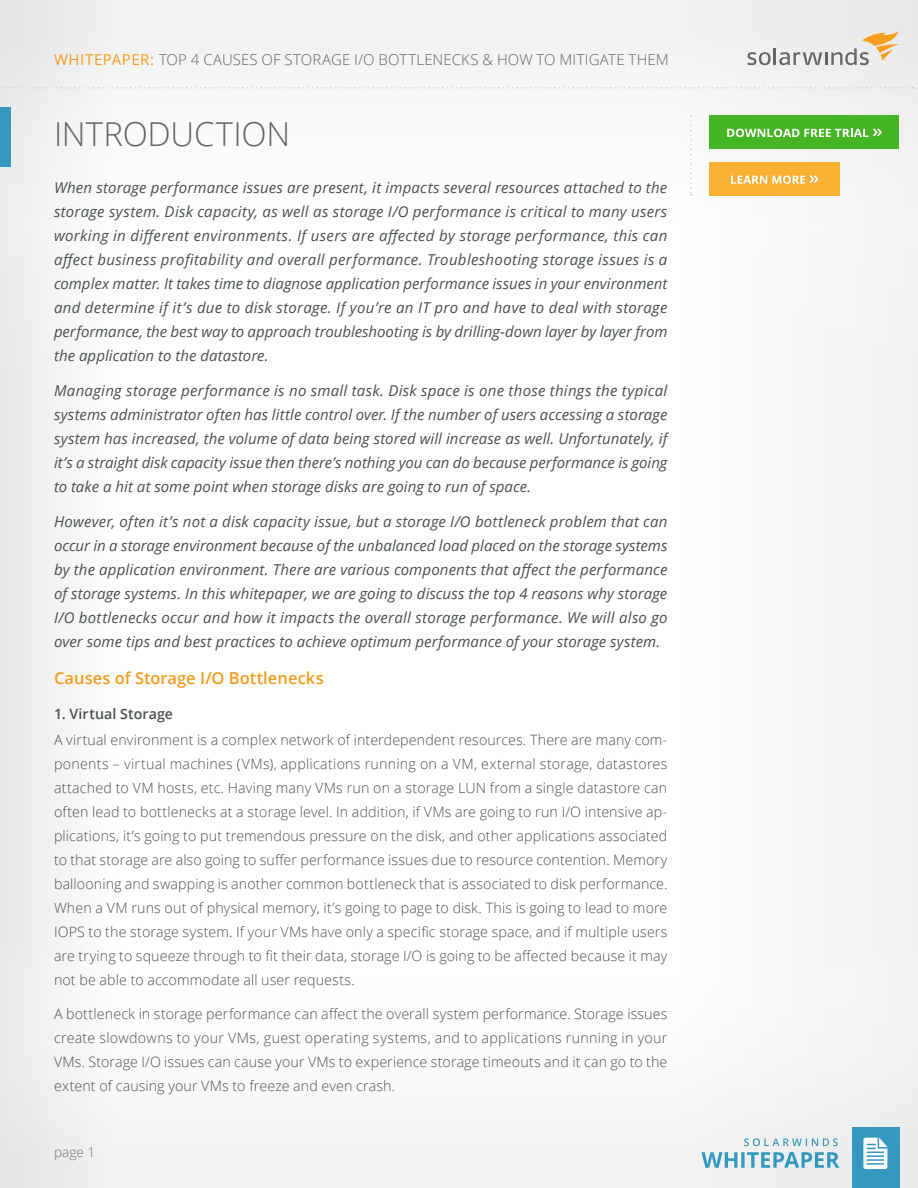
<style>
.page{position:relative;width:918px;height:1188px;background:#fff}
.page>*{position:absolute;margin:0;border:0;box-sizing:border-box;transform-origin:0 0}
.Main_Headline{font:300 33px "Open Sans";letter-spacing:-.01em;color:#656666}
.t1{font:600 16.5px "Open Sans";color:#f89c1f}
.Lead_Paragraph{font:italic 15px/24px "Open Sans";letter-spacing:.005em;color:#4b5252;text-align:justify}
.t2{font:300 15px "Open Sans";letter-spacing:.005em;color:#656666}
.t3{font:300 14.25px/24px "Open Sans";letter-spacing:.01em;color:#4b5252;text-align:justify}
.Numbers{font:600 14.25px "Open Sans";letter-spacing:.005em;color:#4b5252}
.t4{font:300 13.5px "Open Sans";color:#717074}
.s1{font-weight:400;color:#f89c1f}
</style>
<div class="page">
<div style="left:0;top:0;width:918px;height:1188px;background:linear-gradient(to bottom,#f9f9fa,#fafafa)"></div>
<svg style="left:748px;top:31px;width:151px;height:34px"></svg>
<svg style="left:0;top:87px;width:918px;height:2px"></svg>
<div style="left:852px;top:1128px;width:48px;height:60px;background:#3599bf"></div>
<svg style="left:863px;top:1138px;width:24px;height:31px"></svg>
<svg style="left:701px;top:1152px;width:139px;height:16px"></svg>
<svg style="left:744px;top:1138px;width:94px;height:8px"></svg>
<div style="left:0;top:107px;width:11px;height:59px;background:#3599bf"></div>
<svg style="left:690px;top:116px;width:2px;height:80px"></svg>
<div style="left:710px;top:162px;width:130px;height:34px;background:#fab033"></div>
<svg style="left:731px;top:175px;width:87px;height:9px"></svg>
<div style="left:710px;top:115px;width:189px;height:34px;background:#45b524"></div>
<svg style="left:727px;top:128px;width:155px;height:9px"></svg>
<p class="t2" style="left:54px;top:50px;width:616px"><span class="s1">WHITEPAPER:</span> TOP 4 CAUSES OF STORAGE I/O BOTTLENECKS &amp; HOW TO MITIGATE THEM</p>
<p class="Main_Headline" style="left:54px;top:112px;width:238px">INTRODUCTION</p>
<p class="Lead_Paragraph" style="left:54px;top:175px;width:615px">When storage performance issues are present, it impacts several resources attached to the storage system. Disk capacity, as well as storage I/O performance is critical to many users working in different environments. If users are affected by storage performance, this can affect business profitability and overall performance. Troubleshooting storage issues is a complex matter. It takes time to diagnose application performance issues in your environment and determine if it’s due to disk storage. If you’re an IT pro and have to deal with storage performance, the best way to approach troubleshooting is by drilling-down layer by layer from the application to the datastore.</p>
<p class="Lead_Paragraph" style="left:54px;top:378px;width:615px">Managing storage performance is no small task. Disk space is one those things the typical systems administrator often has little control over. If the number of users accessing a storage system has increased, the volume of data being stored will increase as well. Unfortunately, if it’s a straight disk capacity issue then there’s nothing you can do because performance is going to take a hit at some point when storage disks are going to run of space.</p>
<p class="Lead_Paragraph" style="left:54px;top:509px;width:615px">However, often it’s not a disk capacity issue, but a storage I/O bottleneck problem that can occur in a storage environment because of the unbalanced load placed on the storage systems by the application environment. There are various components that affect the performance of storage systems. In this whitepaper, we are going to discuss the top 4 reasons why storage I/O bottlenecks occur and how it impacts the overall storage performance. We will also go over some tips and best practices to achieve optimum performance of your storage system.</p>
<p class="t1" style="left:54px;top:667px;width:271px">Causes of Storage I/O Bottlenecks</p>
<p class="Numbers" style="left:54px;top:704px;width:121px">1. Virtual Storage</p>
<p class="t3" style="left:54px;top:727px;width:615px">A virtual environment is a complex network of interdependent resources. There are many com&shy;ponents – virtual machines (VMs), applications running on a VM, external storage, datastores attached to VM hosts, etc. Having many VMs run on a storage LUN from a single datastore can often lead to bottlenecks at a storage level. In addition, if VMs are going to run I/O intensive ap&shy;plications, it’s going to put tremendous pressure on the disk, and other applications associated to that storage are also going to suffer performance issues due to resource contention. Memory ballooning and swapping is another common bottleneck that is associated to disk performance.<br>When a VM runs out of physical memory, it’s going to page to disk. This is going to lead to more IOPS to the storage system. If your VMs have only a specific storage space, and if multiple users are trying to squeeze through to fit their data, storage I/O is going to be affected because it may not be able to accommodate all user requests.</p>
<p class="t3" style="left:54px;top:1002px;width:615px">A bottleneck in storage performance can affect the overall system performance. Storage issues create slowdowns to your VMs, guest operating systems, and to applications running in your VMs. Storage I/O issues can cause your VMs to experience storage timeouts and it can go to the extent of causing your VMs to freeze and even crash.</p>
<p class="t4" style="left:54px;top:1143px;width:43px">page 1</p>
</div>
